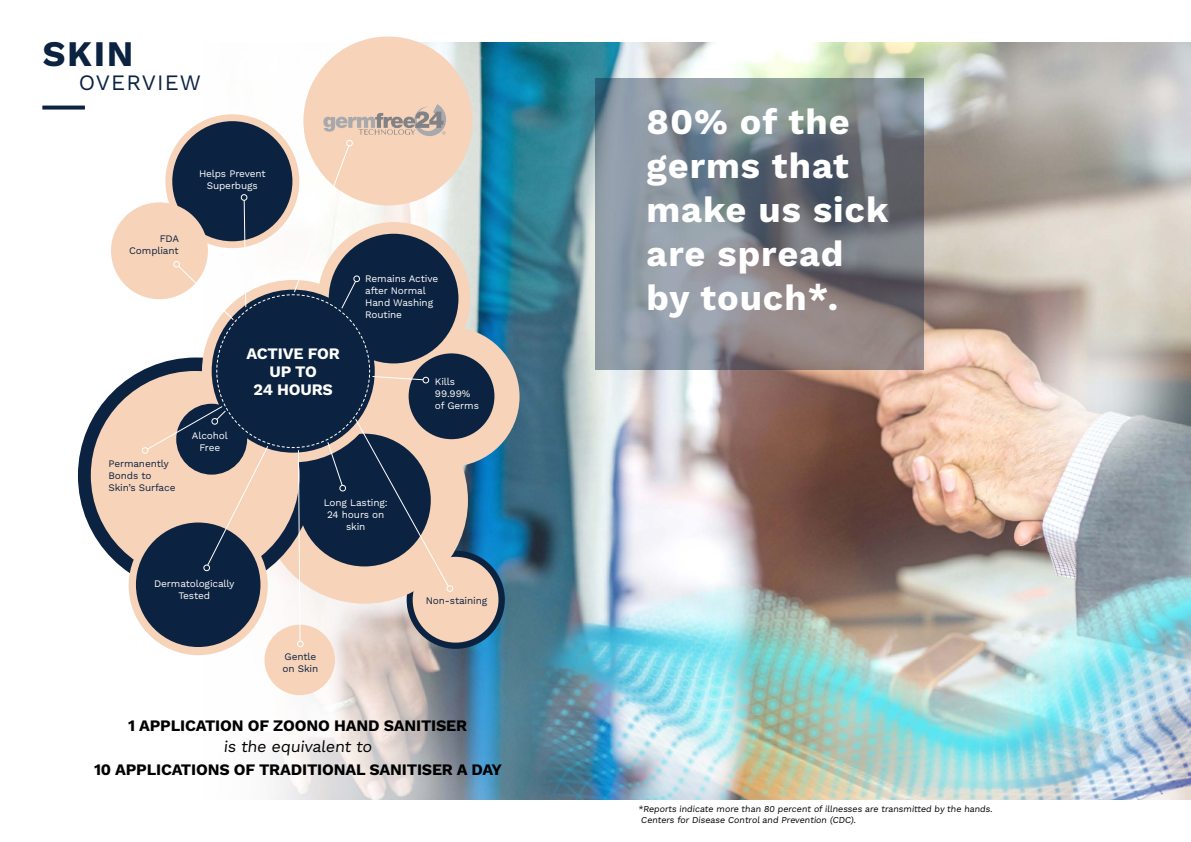
<style>
.page{position:relative;width:1191px;height:842px;background:#fff}
.page>*{position:absolute;margin:0;border:0;box-sizing:border-box;transform-origin:0 0}
.t1{font:700 36px/44px "Work Sans";letter-spacing:.025em;color:#fff}
.t2{font:700 36px "Work Sans";color:#0b2240}
.t3{font:22px "Work Sans";letter-spacing:.05em;color:#0b2240}
.t4{font:700 16px "Work Sans";letter-spacing:-.01em;color:#000}
.t5{font:700 16px/18px "Work Sans";letter-spacing:-.01em;color:#fff;text-align:center}
.t6{font:16px "Work Sans";color:#000}
.t7{font:10px/12px "Work Sans";letter-spacing:-.01em;color:#fff;text-align:center}
.t8{font:10px/12px "Work Sans";letter-spacing:-.01em;color:#0b2240}
.t9{font:9px/11.5px "Work Sans";color:#000}
</style>
<div class="page">
<img style="left:207px;top:42px;width:984px;height:757px">
<svg style="left:595px;top:79px;width:329px;height:291px"></svg>
<svg style="left:42px;top:106px;width:43px;height:4px"></svg>
<div style="left:303px;top:36px;width:169px;height:169px;background:#f6d3b9;border-radius:50%"></div>
<div style="left:406px;top:551px;width:99px;height:98px;background:#0b2240;border-radius:50%"></div>
<div style="left:380px;top:327px;width:139px;height:140px;background:#f6d3b9;border-radius:50%"></div>
<div style="left:261px;top:397px;width:207px;height:207px;background:#f6d3b9;border-radius:50%"></div>
<div style="left:78px;top:357px;width:236px;height:236px;background:#0b2240;border-radius:50%"></div>
<div style="left:91px;top:371px;width:208px;height:209px;background:#f6d3b9;border-radius:50%"></div>
<svg style="left:318px;top:222px;width:152px;height:152px"></svg>
<svg style="left:323px;top:104px;width:123px;height:33px"></svg>
<div style="left:408px;top:353px;width:86px;height:86px;background:#0b2240;border-radius:50%"></div>
<div style="left:165px;top:114px;width:134px;height:134px;background:#f6d3b9;border-radius:50%"></div>
<div style="left:172px;top:121px;width:120px;height:120px;background:#0b2240;border-radius:50%"></div>
<div style="left:413px;top:557px;width:85px;height:86px;background:#f6d3b9;border-radius:50%"></div>
<svg style="left:129px;top:516px;width:139px;height:139px"></svg>
<div style="left:111px;top:202px;width:97px;height:97px;background:#f6d3b9;border-radius:50%"></div>
<div style="left:264px;top:625px;width:71px;height:70px;background:#f6d3b9;border-radius:50%"></div>
<svg style="left:141px;top:145px;width:312px;height:502px"></svg>
<div style="left:346px;top:140px;width:7px;height:6px;border:1px solid #fff;border-radius:3px"></div>
<h1 class="t2" style="left:42px;top:33px;width:93px">SKIN</h1>
<h2 class="t3" style="left:79px;top:70px;width:124px">OVERVIEW</h2>
<p class="t7" style="left:199px;top:168px;width:68px">Helps Prevent<br>Superbugs</p>
<p class="t8" style="left:129px;top:233px;width:51px;text-align:right">FDA<br>Compliant</p>
<p class="t8" style="left:108px;top:458px;width:68px">Permanently<br>Bonds to<br>Skin’s Surface</p>
<p class="t7" style="left:192px;top:430px;width:37px">Alcohol<br>Free</p>
<h3 class="t5" style="left:246px;top:346px;width:95px">ACTIVE FOR<br>UP TO<br>24 HOURS</h3>
<p class="t7" style="left:365px;top:273px;width:74px;text-align:left">Remains Active after Normal<br>Hand Washing<br>Routine</p>
<p class="t7" style="left:435px;top:376px;width:46px;text-align:left">Kills<br>99.99% of Germs</p>
<p class="t7" style="left:324px;top:497px;width:65px">Long Lasting:<br>24 hours on skin</p>
<p class="t7" style="left:154px;top:578px;width:82px">Dermatologically<br>Tested</p>
<p class="t8" style="left:282px;top:651px;width:37px">Gentle on Skin</p>
<p class="t8" style="left:426px;top:595px;width:63px">Non-staining</p>
<h3 class="t4" style="left:128px;top:716px;width:340px">1 APPLICATION OF ZOONO HAND SANITISER</h3>
<h3 class="t6" style="left:223px;top:737px;width:152px">is the equivalent to</h3>
<h3 class="t4" style="left:94px;top:760px;width:409px">10 APPLICATIONS OF TRADITIONAL SANITISER A DAY</h3>
<h1 class="t1" style="left:646px;top:101px;width:243px">80% of the germs that make us sick are spread by touch*.</h1>
<p class="t9" style="left:641px;top:803px;width:354px;text-indent:-3px">*Reports indicate more than 80 percent of illnesses are transmitted by the hands.<br>Centers for Disease Control and Prevention (CDC).</p>
</div>
